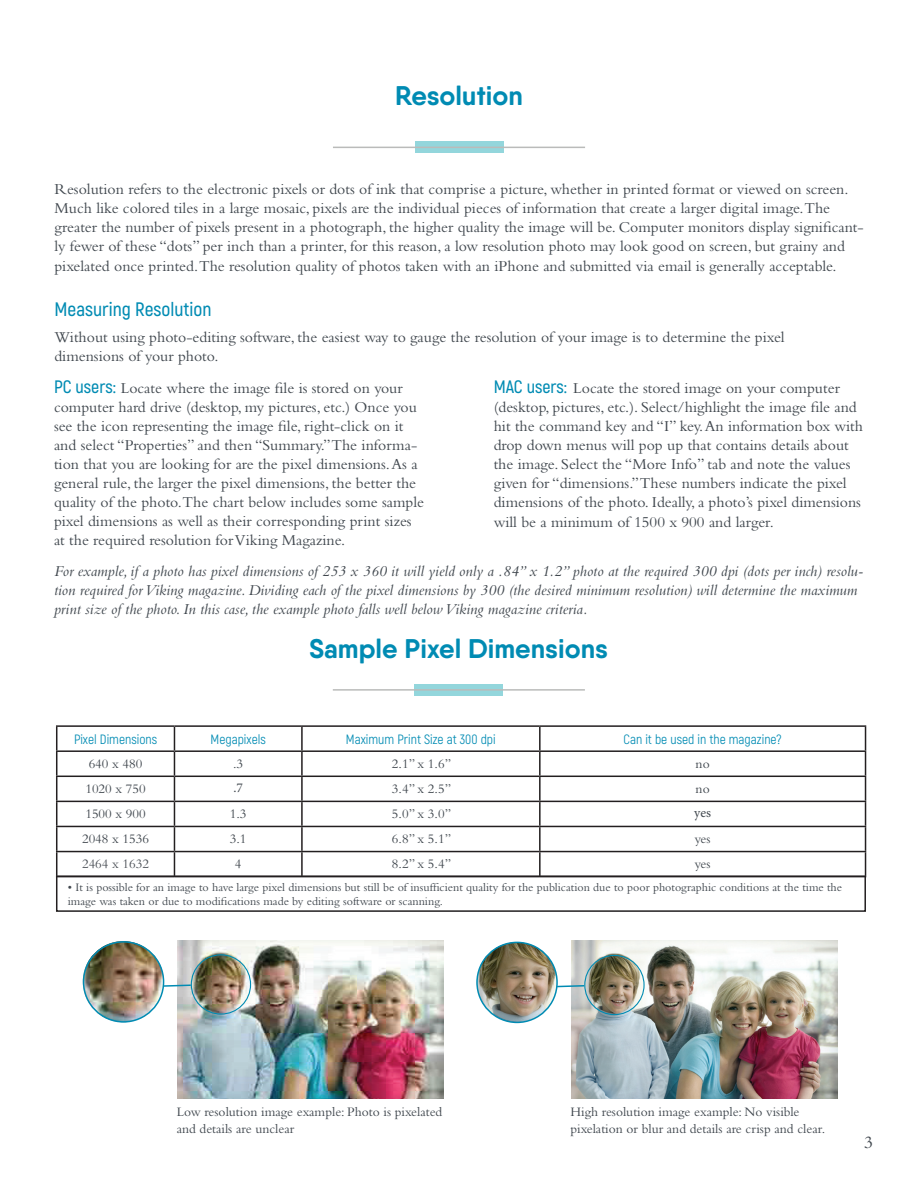
<style>
.page{position:relative;width:918px;height:1188px;background:#fff}
.page>*{position:absolute;margin:0;border:0;box-sizing:border-box;transform-origin:0 0}
.t1{font:700 27px "Qanelas Soft";color:#008bb3}
.t2{font:600 19.5px "Akrobat";color:#008bb3}
.t3{font:18px "Bembo";color:#3f464d}
.t4{font:15.75px/18.9px "Bembo";color:#3f464d}
.t5{font:italic 15.75px/18.9px "Bembo";color:#3f464d}
.t6{font:13.5px/16.2px "Bembo";color:#3f464d}
.t7{font:13.5px "Akrobat";color:#008bb3}
.t8{font:13.5px "Bembo";color:#4a4f55}
.t9{font:13.5px "Minion Pro";color:#3f464d}
.t10{font:12px/14.4px "Bembo";color:#3f464d}
.s1{font-family:"Akrobat";font-weight:600;font-size:18px;color:#008bb3}
</style>
<div class="page">
<div style="left:415px;top:142px;width:88px;height:11px;background:#93d6dc"></div>
<hr style="left:333px;top:147px;width:252px;height:1px;background:#babbba">
<hr style="left:56px;top:725px;width:118px;height:2px;background:#231f20">
<hr style="left:174px;top:725px;width:128px;height:2px;background:#231f20">
<hr style="left:302px;top:725px;width:238px;height:2px;background:#231f20">
<hr style="left:301px;top:727px;width:2px;height:23px;background:#231f20">
<hr style="left:540px;top:725px;width:326px;height:2px;background:#231f20">
<hr style="left:539px;top:727px;width:2px;height:23px;background:#231f20">
<hr style="left:56px;top:750px;width:118px;height:2px;background:#231f20">
<hr style="left:174px;top:750px;width:128px;height:2px;background:#231f20">
<hr style="left:302px;top:750px;width:238px;height:2px;background:#231f20">
<hr style="left:301px;top:752px;width:2px;height:24px;background:#231f20">
<hr style="left:540px;top:750px;width:326px;height:2px;background:#231f20">
<hr style="left:539px;top:752px;width:2px;height:24px;background:#231f20">
<hr style="left:56px;top:776px;width:118px;height:1px;background:#231f20">
<hr style="left:174px;top:776px;width:128px;height:1px;background:#231f20">
<hr style="left:302px;top:776px;width:238px;height:1px;background:#231f20">
<hr style="left:301px;top:777px;width:2px;height:24px;background:#231f20">
<hr style="left:540px;top:776px;width:326px;height:1px;background:#231f20">
<hr style="left:539px;top:777px;width:2px;height:24px;background:#231f20">
<hr style="left:56px;top:801px;width:118px;height:1px;background:#231f20">
<hr style="left:174px;top:801px;width:128px;height:1px;background:#231f20">
<hr style="left:302px;top:801px;width:238px;height:1px;background:#231f20">
<hr style="left:301px;top:802px;width:2px;height:24px;background:#231f20">
<hr style="left:540px;top:801px;width:326px;height:1px;background:#231f20">
<hr style="left:539px;top:802px;width:2px;height:24px;background:#231f20">
<hr style="left:56px;top:826px;width:118px;height:1px;background:#231f20">
<hr style="left:174px;top:826px;width:128px;height:1px;background:#231f20">
<hr style="left:302px;top:826px;width:238px;height:1px;background:#231f20">
<hr style="left:301px;top:827px;width:2px;height:24px;background:#231f20">
<hr style="left:540px;top:826px;width:326px;height:1px;background:#231f20">
<hr style="left:539px;top:827px;width:2px;height:24px;background:#231f20">
<hr style="left:56px;top:851px;width:118px;height:1px;background:#231f20">
<svg style="left:56px;top:727px;width:1px;height:148px"></svg>
<hr style="left:174px;top:851px;width:128px;height:1px;background:#231f20">
<svg style="left:174px;top:727px;width:1px;height:148px"></svg>
<hr style="left:302px;top:851px;width:238px;height:1px;background:#231f20">
<hr style="left:301px;top:852px;width:2px;height:24px;background:#231f20">
<hr style="left:540px;top:851px;width:326px;height:1px;background:#231f20">
<hr style="left:539px;top:852px;width:2px;height:24px;background:#231f20">
<svg style="left:865px;top:727px;width:1px;height:148px"></svg>
<div style="left:415px;top:684px;width:88px;height:12px;background:#93d6dc"></div>
<hr style="left:333px;top:689px;width:252px;height:2px;background:#babbba">
<div style="left:56px;top:875px;width:810px;height:37px;border:2px solid #231f20"></div>
<img style="left:177px;top:941px;width:266px;height:157px">
<img style="left:83px;top:941px;width:81px;height:81px;border-radius:41px">
<img style="left:571px;top:941px;width:266px;height:157px">
<img style="left:477px;top:942px;width:80px;height:80px;border-radius:40px">
<div style="left:83px;top:941px;width:81px;height:82px;border:2px solid #008bb3;border-radius:50%"></div>
<div style="left:191px;top:954px;width:60px;height:61px;border:1px solid #008bb3;border-radius:50%"></div>
<svg style="left:162px;top:984px;width:30px;height:4px"></svg>
<div style="left:476px;top:942px;width:82px;height:81px;border:2px solid #008bb3;border-radius:50%"></div>
<div style="left:584px;top:955px;width:61px;height:60px;border:1px solid #008bb3;border-radius:50%"></div>
<svg style="left:556px;top:984px;width:30px;height:4px"></svg>
<p class="t1" style="left:395px;top:78px;width:129px">Resolution</p>
<p class="t4" style="left:54px;top:180px;width:811px">Resolution refers to the electronic pixels or dots of ink that comprise a picture, whether in printed format or viewed on screen.<br>Much like colored tiles in a large mosaic, pixels are the individual pieces of information that create a larger digital image.The greater the number of pixels present in a photograph, the higher quality the image will be. Computer monitors display significant&shy;ly fewer of these “dots” per inch than a printer, for this reason, a low resolution photo may look good on screen, but grainy and pixelated once printed.The resolution quality of photos taken with an iPhone and submitted via email is generally acceptable.</p>
<p class="t2" style="left:54px;top:297px;width:159px">Measuring Resolution</p>
<p class="t4" style="left:54px;top:327px;width:732px">Without using photo-editing software, the easiest way to gauge the resolution of your image is to determine the pixel</p>
<p class="t4" style="left:54px;top:347px;width:165px">dimensions of your photo.</p>
<p class="t4" style="left:54px;top:379px;width:372px"><span class="s1">PC users:</span> Locate where the image file is stored on your computer hard drive (desktop, my pictures, etc.) Once you see the icon representing the image file, right-click on it and select “Properties” and then “Summary.” The informa&shy;tion that you are looking for are the pixel dimensions. As a general rule, the larger the pixel dimensions, the better the quality of the photo.The chart below includes some sample pixel dimensions as well as their corresponding print sizes at the required resolution for Viking Magazine.</p>
<p class="t4" style="left:494px;top:379px;width:371px"><span class="s1">MAC users:</span> Locate the stored image on your computer (desktop, pictures, etc.). Select/highlight the image file and hit the command key and “I” key. An information box with drop down menus will pop up that contains details about the image. Select the “More Info” tab and note the values given for “dimensions.” These numbers indicate the pixel dimensions of the photo. Ideally, a photo’s pixel dimensions will be a minimum of 1500 x 900 and larger.</p>
<p class="t5" style="left:54px;top:562px;width:811px">For example, if a photo has pixel dimensions of 253 x 360 it will yield only a .84” x 1.2” photo at the required 300 dpi (dots per inch) resolu&shy;tion required for Viking magazine. Dividing each of the pixel dimensions by 300 (the desired minimum resolution) will determine the maximum print size of the photo. In this case, the example photo falls well below Viking magazine criteria.</p>
<p class="t1" style="left:309px;top:631px;width:300px">Sample Pixel Dimensions</p>
<p class="t7" style="left:74px;top:731px;width:85px">Pixel Dimensions</p>
<p class="t7" style="left:211px;top:731px;width:57px">Megapixels</p>
<p class="t7" style="left:346px;top:731px;width:151px">Maximum Print Size at 300 dpi</p>
<p class="t7" style="left:624px;top:731px;width:160px">Can it be used in the magazine?</p>
<p class="t6" style="left:89px;top:755px;width:55px">640 x 480</p>
<p class="t6" style="left:233px;top:755px;width:12px">.3</p>
<p class="t6" style="left:392px;top:755px;width:61px">2.1” x 1.6”</p>
<p class="t6" style="left:696px;top:755px;width:16px">no</p>
<p class="t6" style="left:85px;top:780px;width:62px">1020 x 750</p>
<p class="t9" style="left:233px;top:779px;width:11px">.7</p>
<p class="t6" style="left:392px;top:780px;width:61px">3.4” x 2.5”</p>
<p class="t6" style="left:696px;top:780px;width:16px">no</p>
<p class="t6" style="left:85px;top:805px;width:62px">1500 x 900</p>
<p class="t6" style="left:230px;top:805px;width:18px">1.3</p>
<p class="t6" style="left:392px;top:805px;width:61px">5.0” x 3.0”</p>
<p class="t9" style="left:694px;top:804px;width:18px">yes</p>
<p class="t6" style="left:82px;top:830px;width:69px">2048 x 1536</p>
<p class="t6" style="left:230px;top:830px;width:18px">3.1</p>
<p class="t6" style="left:392px;top:830px;width:61px">6.8” x 5.1”</p>
<p class="t6" style="left:695px;top:830px;width:17px">yes</p>
<p class="t8" style="left:82px;top:856px;width:69px">2464 x 1632</p>
<p class="t6" style="left:235px;top:855px;width:8px">4</p>
<p class="t6" style="left:392px;top:855px;width:61px">8.2” x 5.4”</p>
<p class="t6" style="left:695px;top:855px;width:17px">yes</p>
<p class="t10" style="left:68px;top:880px;width:776px">• It is possible for an image to have large pixel dimensions but still be of insufficient quality for the publication due to poor photographic conditions at the time the image was taken or due to modifications made by editing software or scanning.</p>
<p class="t6" style="left:177px;top:1104px;width:267px">Low resolution image example: Photo is pixelated and details are unclear</p>
<p class="t6" style="left:571px;top:1104px;width:231px">High resolution image example: No visible</p>
<p class="t6" style="left:571px;top:1120px;width:256px">pixelation or blur and details are crisp and clear.</p>
<p class="t3" style="left:864px;top:1132px;width:10px">3</p>
</div>
